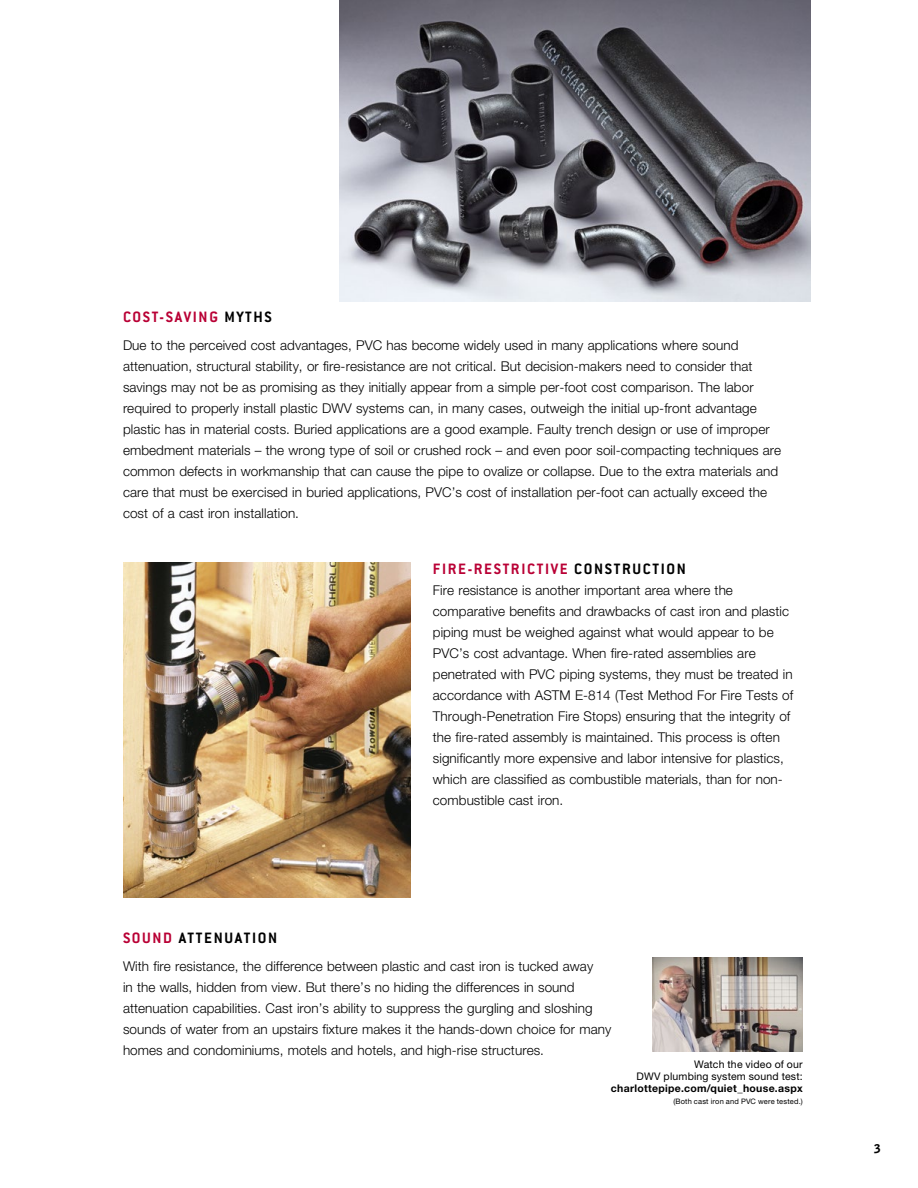
<style>
.page{position:relative;width:918px;height:1188px;background:#fff}
.page>*{position:absolute;margin:0;border:0;box-sizing:border-box;transform-origin:0 0}
.t1{font:700 16.5px "Conduit ITC";letter-spacing:.1em;color:#b90035}
.t2{font:700 16.5px "Conduit ITC";letter-spacing:.1em;color:#000}
.t3{font:300 13.5px/21px "Helvetica Neue LT Pro";letter-spacing:.005em;color:#000}
.t4{font:900 12px "Bell Gothic Std";color:#000}
.t5{font:10.5px/12px "Helvetica Neue LT Pro";letter-spacing:.015em;color:#000;text-align:right}
.t6{font:700 10.5px "Helvetica Neue LT Pro";letter-spacing:.03em;color:#000}
.t7{font:7.5px "Helvetica Neue LT Pro";letter-spacing:.02em;color:#000}
.s1{color:#000}
.s2{color:#b90035}
</style>
<div class="page">
<img style="left:123px;top:563px;width:287px;height:335px">
<img style="left:339px;top:0;width:472px;height:301px">
<img style="left:652px;top:958px;width:151px;height:93px">
<p class="t1" style="left:123px;top:308px;width:150px">COST-SAVING <span class="s1">MYTHS</span></p>
<p class="t3" style="left:123px;top:335px;width:660px">Due to the perceived cost advantages, PVC has become widely used in many applications where sound attenuation, structural stability, or fire-resistance are not critical. But decision-makers need to consider that savings may not be as promising as they initially appear from a simple per-foot cost comparison. The labor required to properly install plastic DWV systems can, in many cases, outweigh the initial up-front advantage plastic has in material costs. Buried applications are a good example. Faulty trench design or use of improper embedment materials – the wrong type of soil or crushed rock – and even poor soil-compacting techniques are common defects in workmanship that can cause the pipe to ovalize or collapse. Due to the extra materials and care that must be exercised in buried applications, PVC’s cost of installation per-foot can actually exceed the cost of a cast iron installation.</p>
<p class="t1" style="left:433px;top:559px;width:255px">FIRE-RESTRICTIVE <span class="s1">CONSTRUCTION</span></p>
<p class="t3" style="left:433px;top:579px;width:362px">Fire resistance is another important area where the comparative benefits and drawbacks of cast iron and plastic piping must be weighed against what would appear to be PVC’s cost advantage. When fire-rated assemblies are penetrated with PVC piping systems, they must be treated in accordance with ASTM E-814 (Test Method For Fire Tests of Through-Penetration Fire Stops) ensuring that the integrity of the fire-rated assembly is maintained. This process is often significantly more expensive and labor intensive for plastics, which are classified as combustible materials, than for non&shy;combustible cast iron.</p>
<p class="t2" style="left:123px;top:928px;width:156px"><span class="s2">SOUND</span> ATTENUATION</p>
<p class="t3" style="left:123px;top:955px;width:490px">With fire resistance, the difference between plastic and cast iron is tucked away<br>in the walls, hidden from view. But there’s no hiding the differences in sound attenuation capabilities. Cast iron’s ability to suppress the gurgling and sloshing sounds of water from an upstairs fixture makes it the hands-down choice for many homes and condominiums, motels and hotels, and high-rise structures.</p>
<p class="t5" style="left:637px;top:1059px;width:168px">Watch the video of our<br>DWV plumbing system sound test:</p>
<p class="t6" style="left:611px;top:1082px;width:193px">charlottepipe.com/quiet_house.aspx</p>
<p class="t7" style="left:673px;top:1097px;width:131px">(Both cast iron and PVC were tested.)</p>
<p class="t4" style="left:874px;top:1141px;width:8px">3</p>
</div>
